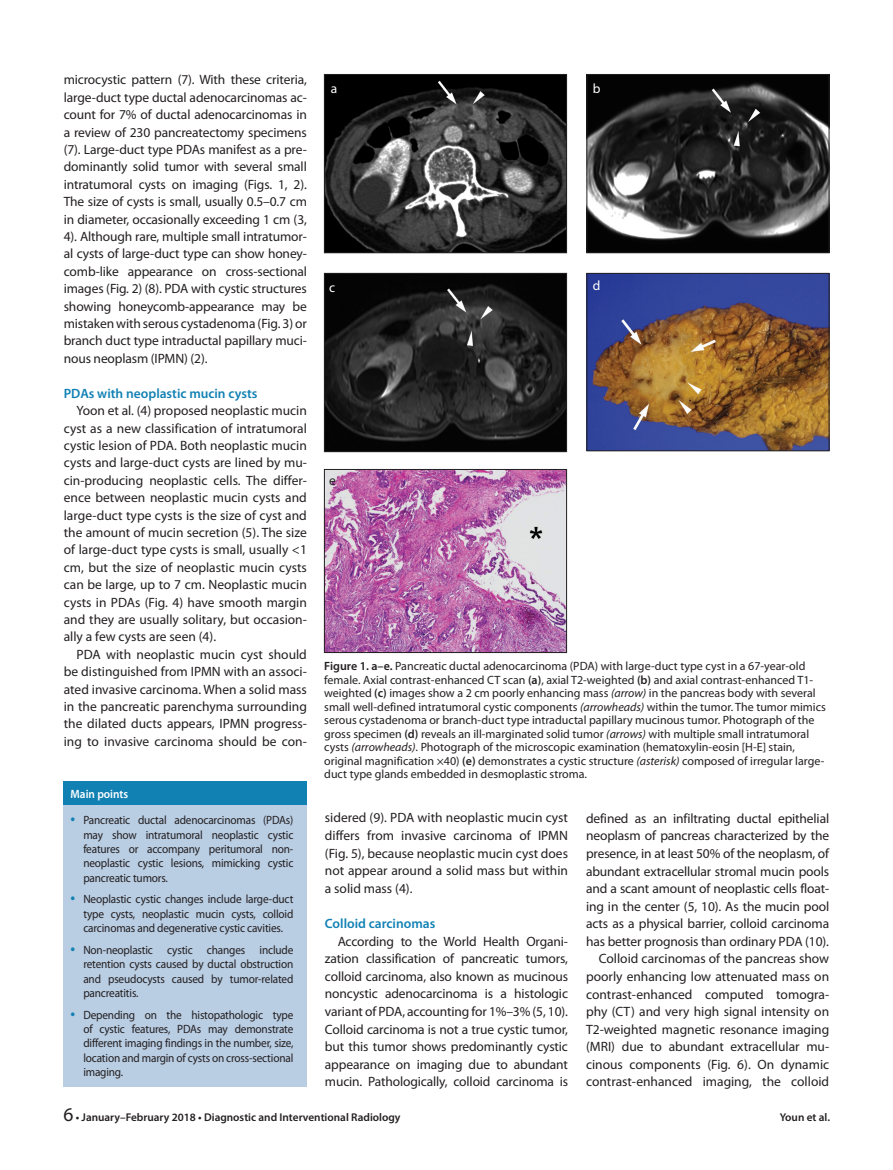
<style>
.page{position:relative;width:893px;height:1170px;background:#fff}
.page>*{position:absolute;margin:0;border:0;box-sizing:border-box;transform-origin:0 0}
.t1{font:13.5px/17.4px "Myriad Pro";letter-spacing:-.005em;color:#231f20;text-align:justify}
.t2{font:600 13.5px "Myriad Pro";color:#1181b4}
.t3{font:13.5px "Myriad Pro";color:#fff}
.t4{font:12px/13.5px "Myriad Pro";color:#231f20}
.t5{font:12px/14.4px "Myriad Pro";color:#231f20;text-align:justify;scale:.94 1}
.t6{font:600 12px "Myriad Pro";color:#fff;scale:.94 1}
.t7{font:600 11.25px "Myriad Pro";color:#231f20}
.s1{font-size:18px;color:#1181b4}
.s2{font-weight:600}
.s3{font-style:italic}
.s4{font-weight:400;font-size:19.5px}
</style>
<div class="page">
<div style="left:64px;top:781px;width:243px;height:305px;background:#b9cde3"></div>
<div style="left:64px;top:781px;width:243px;height:23px;background:#1181b4"></div>
<img style="left:326px;top:76px;width:239px;height:175px">
<div style="left:324px;top:74px;width:243px;height:179px;border:1px solid #231f20"></div>
<img style="left:326px;top:471px;width:239px;height:179px">
<div style="left:324px;top:469px;width:243px;height:183px;border:1px solid #231f20"></div>
<img style="left:589px;top:76px;width:238px;height:175px">
<div style="left:587px;top:74px;width:242px;height:179px;border:1px solid #231f20"></div>
<img style="left:589px;top:275px;width:238px;height:174px">
<div style="left:587px;top:273px;width:242px;height:178px;border:1px solid #231f20"></div>
<img style="left:326px;top:275px;width:239px;height:175px">
<div style="left:324px;top:273px;width:243px;height:179px;border:1px solid #231f20"></div>
<p class="t1" style="left:64px;top:71px;width:245px">microcystic pattern (7). With these criteria, large-duct type ductal adenocarcinomas ac&shy;count for 7% of ductal adenocarcinomas in a review of 230 pancreatectomy specimens (7). Large-duct type PDAs manifest as a pre&shy;dominantly solid tumor with several small intratumoral cysts on imaging (Figs. 1, 2).<br>The size of cysts is small, usually 0.5–0.7 cm in diameter, occasionally exceeding 1 cm (3, 4). Although rare, multiple small intratumor&shy;al cysts of large-duct type can show honey&shy;comb-like appearance on cross-sectional images (Fig. 2) (8). PDA with cystic structures showing honeycomb-appearance may be mistaken with serous cystadenoma (Fig. 3) or branch duct type intraductal papillary muci&shy;nous neoplasm (IPMN) (2).</p>
<p class="t2" style="left:64px;top:384px;width:195px">PDAs with neoplastic mucin cysts</p>
<p class="t1" style="left:64px;top:401px;width:245px;text-indent:13px">Yoon et al. (4) proposed neoplastic mucin cyst as a new classification of intratumoral cystic lesion of PDA. Both neoplastic mucin cysts and large-duct cysts are lined by mu&shy;cin-producing neoplastic cells. The differ&shy;ence between neoplastic mucin cysts and large-duct type cysts is the size of cyst and the amount of mucin secretion (5). The size of large-duct type cysts is small, usually &lt;1 cm, but the size of neoplastic mucin cysts can be large, up to 7 cm. Neoplastic mucin cysts in PDAs (Fig. 4) have smooth margin and they are usually solitary, but occasion&shy;ally a few cysts are seen (4).</p>
<p class="t1" style="left:64px;top:645px;width:245px;text-indent:13px">PDA with neoplastic mucin cyst should be distinguished from IPMN with an associ&shy;ated invasive carcinoma. When a solid mass in the pancreatic parenchyma surrounding the dilated ducts appears, IPMN progress&shy;ing to invasive carcinoma should be con-</p>
<p class="t6" style="left:71px;top:786px;width:63px">Main points</p>
<p class="t5" style="left:83px;top:812px;width:225px;text-indent:-13px"><span class="s1">•</span> Pancreatic ductal adenocarcinomas (PDAs) may show intratumoral neoplastic cystic features or accompany peritumoral non&shy;neoplastic cystic lesions, mimicking cystic pancreatic tumors.</p>
<p class="t5" style="left:83px;top:891px;width:225px;text-indent:-13px"><span class="s1">•</span> Neoplastic cystic changes include large-duct type cysts, neoplastic mucin cysts, colloid carcinomas and degenerative cystic cavities.</p>
<p class="t5" style="left:83px;top:942px;width:225px;text-indent:-13px"><span class="s1">•</span> Non-neoplastic cystic changes include retention cysts caused by ductal obstruction and pseudocysts caused by tumor-related pancreatitis.</p>
<p class="t5" style="left:83px;top:1007px;width:225px;text-indent:-13px"><span class="s1">•</span> Depending on the histopathologic type of cystic features, PDAs may demonstrate different imaging findings in the number, size, location and margin of cysts on cross-sectional imaging.</p>
<p class="t3" style="left:331px;top:80px;width:8px">a</p>
<p class="t3" style="left:329px;top:279px;width:8px">c</p>
<p class="t1" style="left:329px;top:471px;width:8px">e</p>
<p class="t3" style="left:593px;top:80px;width:9px">b</p>
<p class="t3" style="left:593px;top:277px;width:9px">d</p>
<p class="t4" style="left:324px;top:659px;width:503px"><span class="s2">Figure 1. a–e.</span> Pancreatic ductal adenocarcinoma (PDA) with large-duct type cyst in a 67-year-old female. Axial contrast-enhanced CT scan <span class="s2">(a)</span>, axial T2-weighted <span class="s2">(b)</span> and axial contrast-enhanced T1- weighted <span class="s2">(c)</span> images show a 2 cm poorly enhancing mass <span class="s3">(arrow)</span> in the pancreas body with several small well-defined intratumoral cystic components <span class="s3">(arrowheads)</span> within the tumor. The tumor mimics serous cystadenoma or branch-duct type intraductal papillary mucinous tumor. Photograph of the gross specimen <span class="s2">(d)</span> reveals an ill-marginated solid tumor <span class="s3">(arrows)</span> with multiple small intratumoral cysts <span class="s3">(arrowheads)</span>. Photograph of the microscopic examination (hematoxylin-eosin [H-E] stain, original magnification ×40) <span class="s2">(e)</span> demonstrates a cystic structure <span class="s3">(asterisk)</span> composed of irregular large&shy;duct type glands embedded in desmoplastic stroma.</p>
<p class="t1" style="left:325px;top:808px;width:245px">sidered (9). PDA with neoplastic mucin cyst differs from invasive carcinoma of IPMN (Fig. 5), because neoplastic mucin cyst does not appear around a solid mass but within a solid mass (4).</p>
<p class="t2" style="left:325px;top:914px;width:112px">Colloid carcinomas</p>
<p class="t1" style="left:325px;top:932px;width:245px;text-indent:13px">According to the World Health Organi&shy;zation classification of pancreatic tumors, colloid carcinoma, also known as mucinous noncystic adenocarcinoma is a histologic variant of PDA, accounting for 1%–3% (5, 10).<br>Colloid carcinoma is not a true cystic tumor, but this tumor shows predominantly cystic appearance on imaging due to abundant mucin. Pathologically, colloid carcinoma is</p>
<p class="t1" style="left:586px;top:809px;width:245px">defined as an infiltrating ductal epithelial neoplasm of pancreas characterized by the presence, in at least 50% of the neoplasm, of abundant extracellular stromal mucin pools and a scant amount of neoplastic cells float&shy;ing in the center (5, 10). As the mucin pool acts as a physical barrier, colloid carcinoma has better prognosis than ordinary PDA (10).</p>
<p class="t1" style="left:586px;top:949px;width:245px;text-indent:13px">Colloid carcinomas of the pancreas show poorly enhancing low attenuated mass on contrast-enhanced computed tomogra&shy;phy (CT) and very high signal intensity on T2-weighted magnetic resonance imaging (MRI) due to abundant extracellular mu&shy;cinous components (Fig. 6). On dynamic contrast-enhanced imaging, the colloid</p>
<p class="t7" style="left:63px;top:1109px;width:339px"><span class="s4">6</span> • January–February 2018 • Diagnostic and Interventional Radiology</p>
<p class="t7" style="left:780px;top:1109px;width:52px">Youn et al.</p>
</div>
